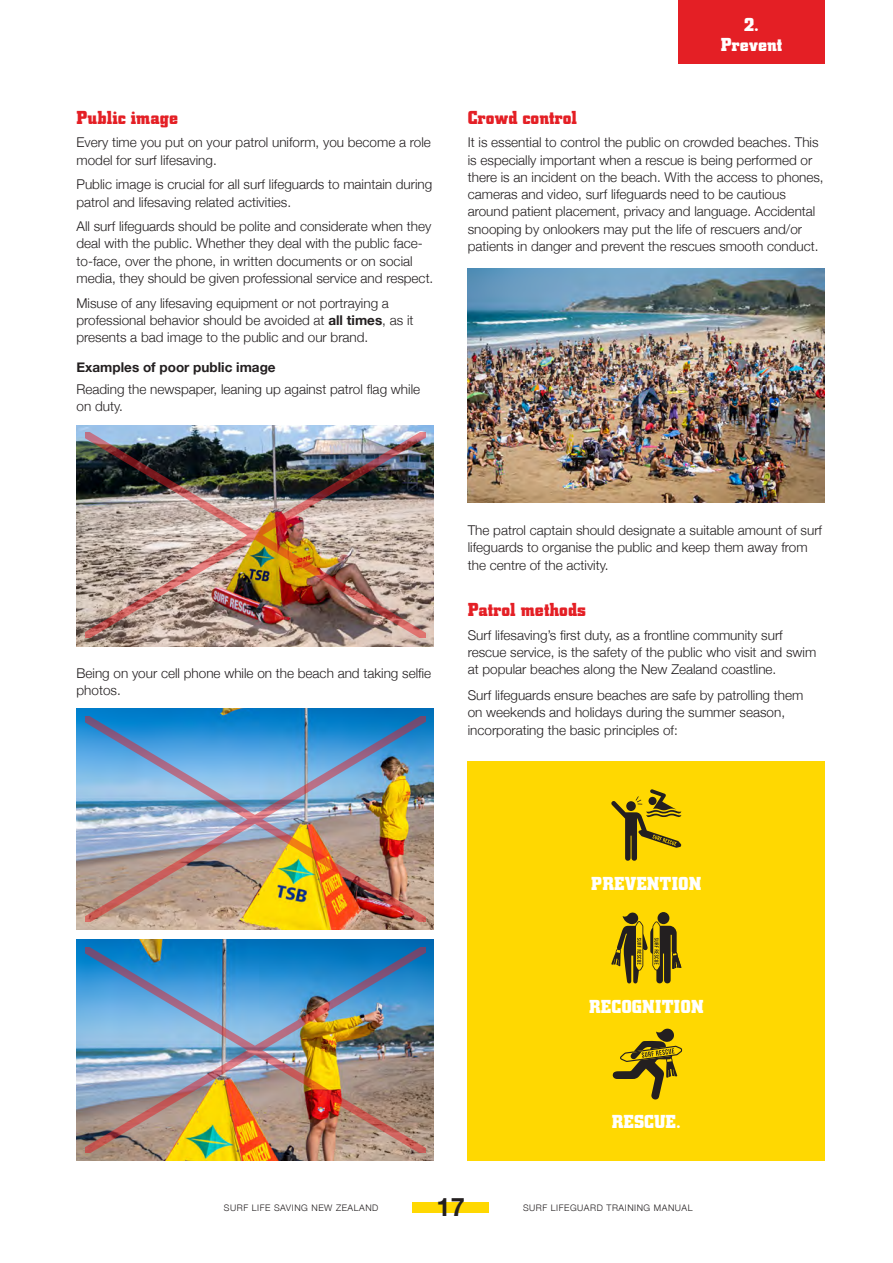
<style>
.page{position:relative;width:893px;height:1263px;background:#fff}
.page>*{position:absolute;margin:0;border:0;box-sizing:border-box;transform-origin:0 0}
.t1{font:700 25.35px "Helvetica Neue";color:#231f20}
.Heading_3{font:700 19.5px "Centrum";letter-spacing:.005em;color:#fff}
.Heading_3-2{font:700 19.5px "Centrum";letter-spacing:.005em;color:#e41f25}
.BODY{font:300 13.5px/17.2px "Helvetica Neue";color:#231f20}
.Heading_4{font:700 13.5px "Helvetica Neue";color:#231f20}
.t2{font:300 9px "Helvetica Neue";letter-spacing:.06em;color:#231f20}
.s1{font-weight:700}
</style>
<div class="page">
<div style="left:413px;top:1202px;width:76px;height:11px;background:#ffd801"></div>
<div style="left:678px;top:0;width:147px;height:64px;background:#e41f25"></div>
<div style="left:468px;top:761px;width:357px;height:400px;background:#ffd801"></div>
<img style="left:77px;top:425px;width:357px;height:221px">
<img style="left:77px;top:708px;width:357px;height:221px">
<img style="left:77px;top:940px;width:357px;height:221px">
<img style="left:468px;top:268px;width:357px;height:234px">
<svg style="left:611px;top:912px;width:70px;height:72px"></svg>
<svg style="left:611px;top:789px;width:70px;height:72px"></svg>
<img style="left:85px;top:433px;width:340px;height:205px">
<img style="left:85px;top:717px;width:340px;height:205px">
<img style="left:85px;top:948px;width:340px;height:205px">
<svg style="left:612px;top:1028px;width:70px;height:71px"></svg>
<p class="Heading_3-2" style="left:77px;top:106px;width:103px">Public image</p>
<p class="BODY" style="left:77px;top:133px;width:356px">Every time you put on your patrol uniform, you become a role model for surf lifesaving.</p>
<p class="BODY" style="left:77px;top:175px;width:357px">Public image is crucial for all surf lifeguards to maintain during patrol and lifesaving related activities.</p>
<p class="BODY" style="left:77px;top:217px;width:358px">All surf lifeguards should be polite and considerate when they deal with the public. Whether they deal with the public face&shy;to-face, over the phone, in written documents or on social media, they should be given professional service and respect.</p>
<p class="BODY" style="left:77px;top:293px;width:339px">Misuse of any lifesaving equipment or not portraying a professional behavior should be avoided at <span class="s1">all times</span>, as it presents a bad image to the public and our brand.</p>
<p class="Heading_4" style="left:77px;top:357px;width:201px">Examples of poor public image</p>
<p class="BODY" style="left:77px;top:379px;width:345px">Reading the newspaper, leaning up against patrol flag while on duty.</p>
<p class="Heading_3" style="left:744px;top:14px;width:16px">2.</p>
<p class="Heading_3" style="left:721px;top:34px;width:63px">Prevent</p>
<p class="Heading_3-2" style="left:468px;top:106px;width:111px">Crowd control</p>
<p class="BODY" style="left:468px;top:133px;width:357px">It is essential to control the public on crowded beaches. This is especially important when a rescue is being performed or there is an incident on the beach. With the access to phones, cameras and video, surf lifeguards need to be cautious around patient placement, privacy and language. Accidental snooping by onlookers may put the life of rescuers and/or patients in danger and prevent the rescues smooth conduct.</p>
<p class="BODY" style="left:77px;top:663px;width:356px">Being on your cell phone while on the beach and taking selfie photos.</p>
<p class="BODY" style="left:468px;top:521px;width:356px">The patrol captain should designate a suitable amount of surf lifeguards to organise the public and keep them away from the centre of the activity.</p>
<p class="Heading_3-2" style="left:468px;top:599px;width:120px">Patrol methods</p>
<p class="BODY" style="left:468px;top:625px;width:350px">Surf lifesaving’s first duty, as a frontline community surf rescue service, is the safety of the public who visit and swim at popular beaches along the New Zealand coastline.</p>
<p class="BODY" style="left:468px;top:686px;width:337px">Surf lifeguards ensure beaches are safe by patrolling them on weekends and holidays during the summer season, incorporating the basic principles of:</p>
<p class="Heading_3" style="left:591px;top:873px;width:112px">PREVENTION</p>
<p class="Heading_3" style="left:589px;top:996px;width:116px">RECOGNITION</p>
<p class="Heading_3" style="left:612px;top:1110px;width:70px">RESCUE.</p>
<p class="t2" style="left:224px;top:1200px;width:156px">SURF LIFE SAVING NEW ZEALAND</p>
<h1 class="t1" style="left:437px;top:1187px;width:30px">17</h1>
<p class="t2" style="left:523px;top:1200px;width:171px">SURF LIFEGUARD TRAINING MANUAL</p>
</div>
